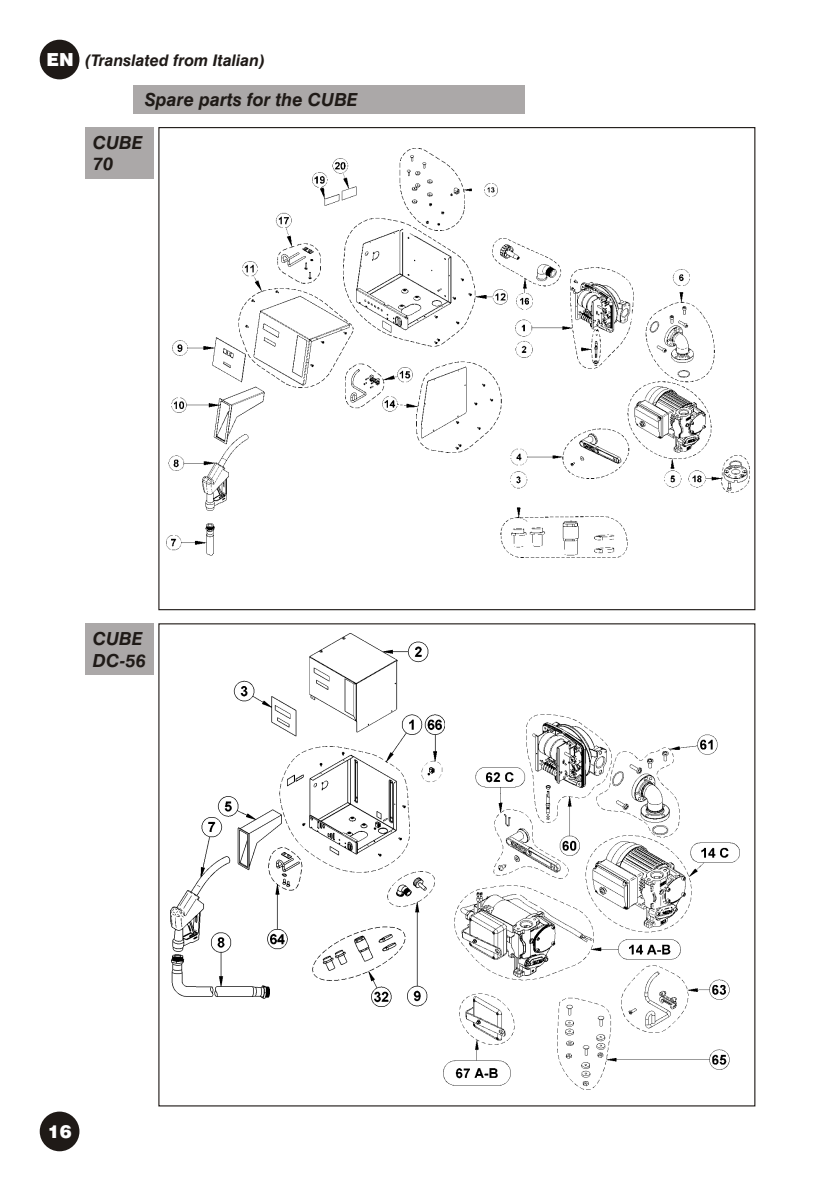
<style>
.page{position:relative;width:840px;height:1191px;background:#fff}
.page>*{position:absolute;margin:0;border:0;box-sizing:border-box;transform-origin:0 0}
.t1{font:italic 700 18px/21.6px "Swiss 721 BT";color:#1f1a17}
.t2{font:900 18px "Swiss 721 BT";color:#fff}
.t3{font:italic 700 16px "Swiss 721 BT";color:#1f1a17}
.s1{font-weight:900;font-style:normal;font-size:18px;color:#fff}
</style>
<div class="page">
<div style="left:40px;top:1111px;width:39px;height:40px;background:#1f1a17;border-radius:50%"></div>
<div style="left:133px;top:85px;width:391px;height:28px;background:#aba8a8"></div>
<img style="left:443px;top:714px;width:296px;height:375px">
<img style="left:171px;top:634px;width:273px;height:373px">
<svg style="left:158px;top:127px;width:597px;height:484px"></svg>
<div style="left:85px;top:128px;width:68px;height:51px;background:#aba8a8"></div>
<div style="left:85px;top:624px;width:68px;height:51px;background:#aba8a8"></div>
<div style="left:40px;top:40px;width:39px;height:39px;background:#1f1a17;border-radius:50%"></div>
<p class="t3" style="left:47px;top:54px;width:220px"><span class="s1">EN</span> (Translated from Italian)</p>
<p class="t1" style="left:145px;top:90px;width:215px">Spare parts for the CUBE</p>
<p class="t1" style="left:93px;top:133px;width:52px">CUBE<br>70</p>
<p class="t1" style="left:93px;top:629px;width:55px">CUBE<br>DC-56</p>
<p class="t2" style="left:48px;top:1124px;width:25px">16</p>
</div>
